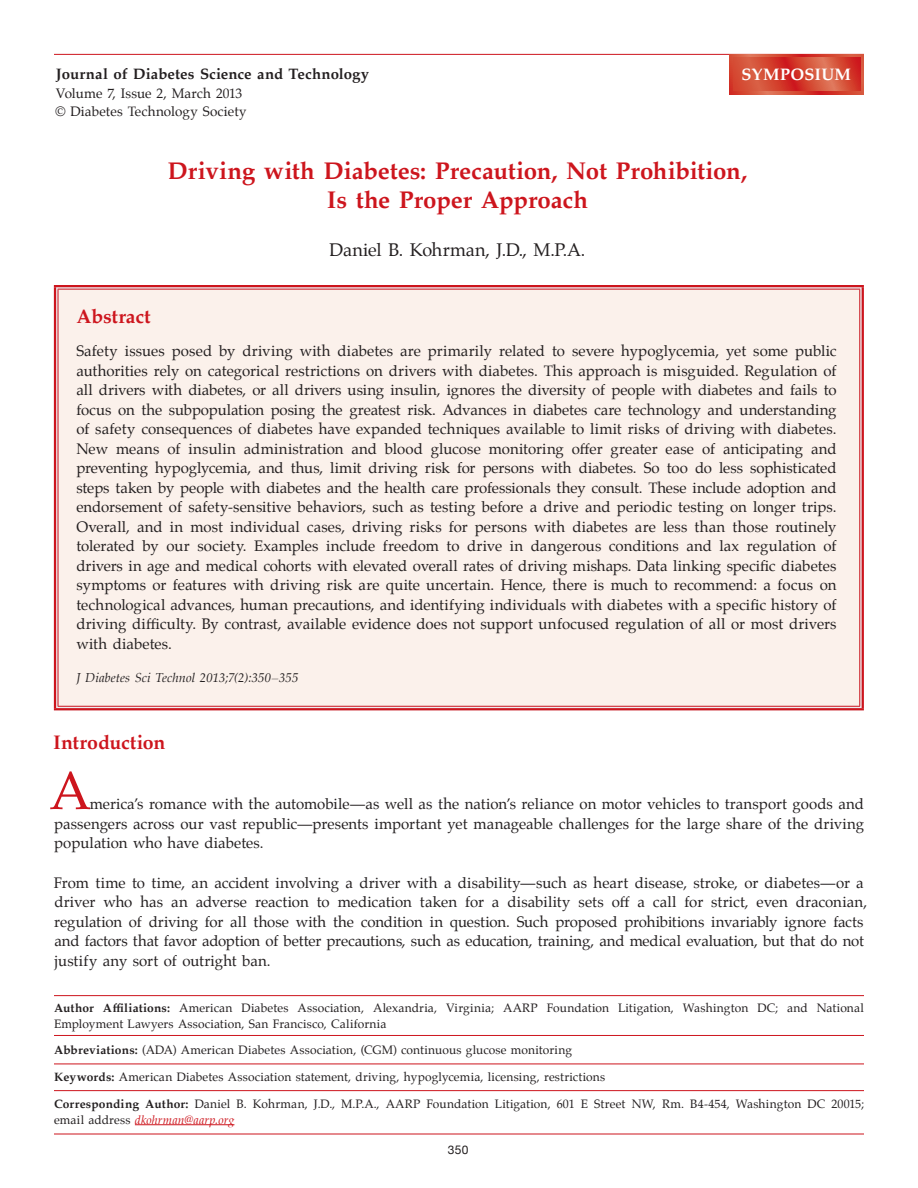
<style>
.page{position:relative;width:918px;height:1188px;background:#fff}
.page>*{position:absolute;margin:0;border:0;box-sizing:border-box;transform-origin:0 0}
.Body_Text{font:54px "Palatino";color:#cd151d}
.t1{font:700 24px/28.8px "Palatino";color:#cd151d;text-align:center}
.Subheads{font:700 19.5px "Palatino";letter-spacing:-.005em;color:#cd151d}
.Authors-Names{font:18px "Palatino";letter-spacing:-.005em;color:#231f20}
.t2{font:700 16.5px "Palatino";letter-spacing:.02em;color:#fff}
.Abstract_Text{font:15px/19.5px "Palatino";letter-spacing:-.005em;color:#231f20;text-align:justify}
.Body_Text-2{font:15px/19.5px "Palatino";color:#231f20;text-align:justify}
.t3{font:700 15px "Palatino";letter-spacing:.005em;color:#231f20}
.t4{font:13.5px/18px "Palatino";letter-spacing:.005em;color:#231f20}
.Subhead2{font:italic 12.75px "Palatino";letter-spacing:.005em;color:#231f20}
.t5{font:12px/15.9px "Palatino";letter-spacing:.01em;color:#231f20}
.t6{font:12px "Helvetica Neue";color:#231f20}
.s1{font-weight:700}
.s2{font-style:italic;color:#cd151d}
</style>
<div class="page">
<hr style="left:54px;top:1134px;width:810px;height:1px;background:#cd151d">
<hr style="left:135px;top:1124px;width:99px;height:1px;background:#cd151d">
<hr style="left:54px;top:995px;width:810px;height:1px;background:#cd151d">
<hr style="left:54px;top:1035px;width:810px;height:1px;background:#cd151d">
<hr style="left:54px;top:1064px;width:810px;height:1px;background:#cd151d">
<hr style="left:54px;top:1090px;width:810px;height:1px;background:#cd151d">
<div style="left:56px;top:287px;width:806px;height:421px;background:#fbf1eb"></div>
<svg style="left:56px;top:287px;width:806px;height:2px;background:#e2a8ad"></svg>
<svg style="left:56px;top:289px;width:2px;height:417px"></svg>
<div style="left:859px;top:289px;width:5px;height:417px;background:#e2a9ae"></div>
<hr style="left:54px;top:706px;width:810px;height:4px;background:#ededf1">
<hr style="left:54px;top:285px;width:810px;height:2px;background:#cd151d">
<hr style="left:58px;top:289px;width:802px;height:1px;background:#cd151d">
<hr style="left:54px;top:287px;width:2px;height:421px;background:#cd151d">
<hr style="left:58px;top:289px;width:1px;height:417px;background:#cd151d">
<hr style="left:859px;top:289px;width:1px;height:417px;background:#cd151d">
<hr style="left:862px;top:287px;width:2px;height:421px;background:#cd151d">
<hr style="left:58px;top:706px;width:802px;height:1px;background:#cd151d">
<hr style="left:54px;top:708px;width:810px;height:2px;background:#cd151d">
<hr style="left:54px;top:54px;width:810px;height:1px;background:#cd151d">
<svg style="left:730px;top:54px;width:134px;height:40px"></svg>
<svg style="left:733px;top:57px;width:128px;height:34px;background:#d54835"></svg>
<p class="t3" style="left:56px;top:61px;width:315px">Journal of Diabetes Science and Technology</p>
<p class="t4" style="left:55px;top:85px;width:193px">Volume 7, Issue 2, March 2013 © Diabetes Technology Society</p>
<p class="t2" style="left:741px;top:61px;width:111px">SYMPOSIUM</p>
<p class="t1" style="left:168px;top:156px;width:581px">Driving with Diabetes: Precaution, Not Prohibition,<br>Is the Proper Approach</p>
<p class="Authors-Names" style="left:330px;top:235px;width:257px">Daniel B. Kohrman, J.D., M.P.A.</p>
<p class="Subheads" style="left:76px;top:300px;width:76px">Abstract</p>
<p class="Abstract_Text" style="left:76px;top:341px;width:762px">Safety issues posed by driving with diabetes are primarily related to severe hypoglycemia, yet some public authorities rely on categorical restrictions on drivers with diabetes. This approach is misguided. Regulation of all drivers with diabetes, or all drivers using insulin, ignores the diversity of people with diabetes and fails to focus on the subpopulation posing the greatest risk. Advances in diabetes care technology and understanding of safety consequences of diabetes have expanded techniques available to limit risks of driving with diabetes.<br>New means of insulin administration and blood glucose monitoring offer greater ease of anticipating and preventing hypoglycemia, and thus, limit driving risk for persons with diabetes. So too do less sophisticated steps taken by people with diabetes and the health care professionals they consult. These include adoption and endorsement of safety-sensitive behaviors, such as testing before a drive and periodic testing on longer trips.<br>Overall, and in most individual cases, driving risks for persons with diabetes are less than those routinely tolerated by our society. Examples include freedom to drive in dangerous conditions and lax regulation of drivers in age and medical cohorts with elevated overall rates of driving mishaps. Data linking specific diabetes symptoms or features with driving risk are quite uncertain. Hence, there is much to recommend: a focus on technological advances, human precautions, and identifying individuals with diabetes with a specific history of driving difficulty. By contrast, available evidence does not support unfocused regulation of all or most drivers with diabetes.</p>
<p class="Subhead2" style="left:76px;top:667px;width:224px">J Diabetes Sci Technol 2013;7(2):350–355</p>
<p class="Subheads" style="left:53px;top:726px;width:114px">Introduction</p>
<p class="Body_Text" style="left:49px;top:746px;width:44px">A</p>
<p class="Body_Text-2" style="left:54px;top:794px;width:812px;text-indent:36px">merica’s romance with the automobile—as well as the nation’s reliance on motor vehicles to transport goods and passengers across our vast republic—presents important yet manageable challenges for the large share of the driving population who have diabetes.</p>
<p class="Abstract_Text" style="left:54px;top:873px;width:815px;text-align:left">From time to time, an accident involving a driver with a disability—such as heart disease, stroke, or diabetes—or a driver who has an adverse reaction to medication taken for a disability sets off a call for strict, even draconian, regulation of driving for all those with the condition in question. Such proposed prohibitions invariably ignore facts and factors that favor adoption of better precautions, such as education, training, and medical evaluation, but that do not justify any sort of outright ban.</p>
<p class="t5" style="left:54px;top:1000px;width:811px"><span class="s1">Author Affiliations:</span> American Diabetes Association, Alexandria, Virginia; AARP Foundation Litigation, Washington DC; and National<br>Employment Lawyers Association, San Francisco, California</p>
<p class="t5" style="left:54px;top:1042px;width:520px"><span class="s1">Abbreviations:</span> (ADA) American Diabetes Association, (CGM) continuous glucose monitoring</p>
<p class="t5" style="left:54px;top:1069px;width:553px"><span class="s1">Keywords:</span> American Diabetes Association statement, driving, hypoglycemia, licensing, restrictions</p>
<p class="t5" style="left:54px;top:1096px;width:812px"><span class="s1">Corresponding Author:</span> Daniel B. Kohrman, J.D., M.P.A., AARP Foundation Litigation, 601 E Street NW, Rm. B4-454, Washington DC 20015; email address <span class="s2">dkohrman@aarp.org</span></p>
<p class="t6" style="left:448px;top:1141px;width:22px">350</p>
</div>
